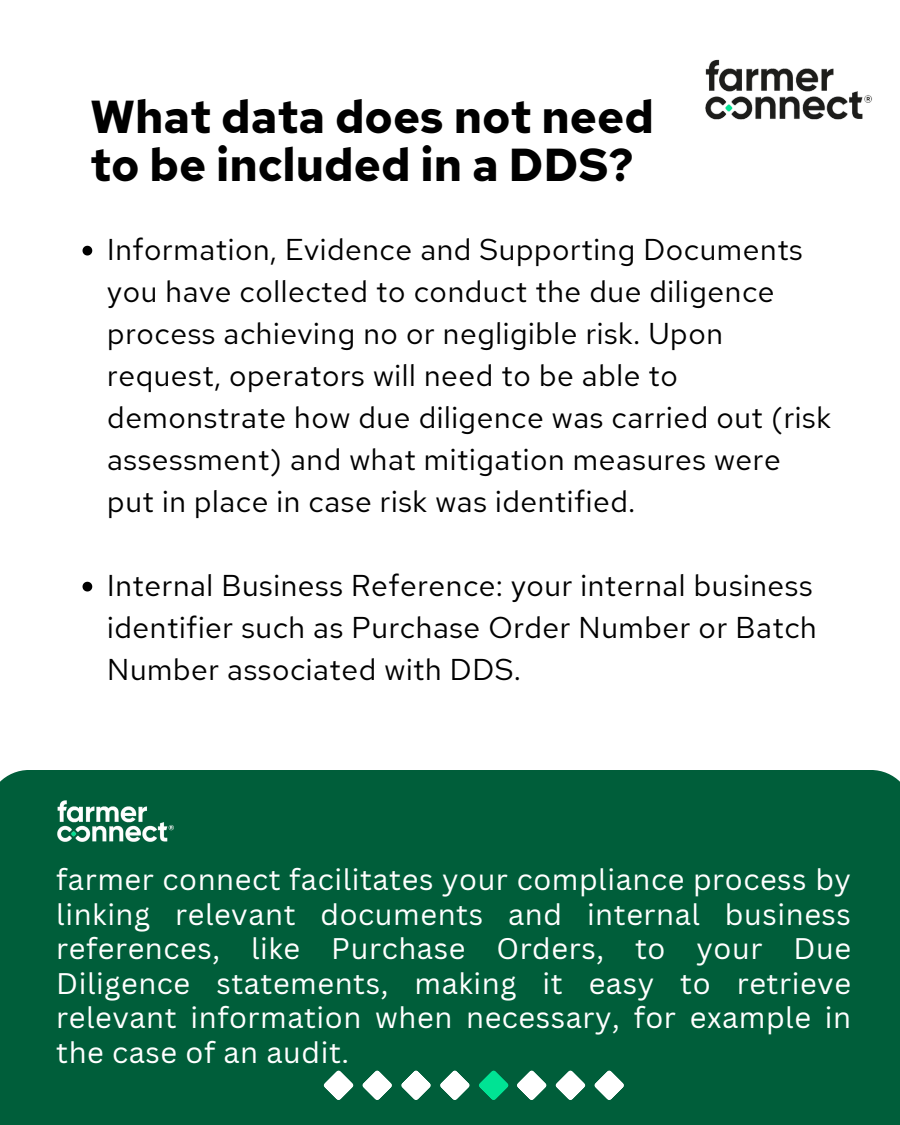
<style>
.page{position:relative;width:900px;height:1125px;background:#fff}
.page>*{position:absolute;margin:0;border:0;box-sizing:border-box;transform-origin:0 0}
.t1{font:700 46px/48px "Red Hat Text";color:#000}
.t2{font:30px/42px "Red Hat Text";letter-spacing:.02em;color:#000}
.t3{font:29px/34.5px "Canva Sans";letter-spacing:.02em;color:#fff;text-align:justify}
</style>
<div class="page">
<img style="left:705px;top:59px;width:167px;height:61px">
<svg style="left:83px;top:246px;width:9px;height:10px"></svg>
<svg style="left:83px;top:582px;width:9px;height:10px"></svg>
<div style="left:0;top:770px;width:900px;height:355px;background:#005e3a"></div>
<svg style="left:324px;top:1071px;width:29px;height:29px"></svg>
<svg style="left:363px;top:1071px;width:29px;height:29px"></svg>
<svg style="left:401px;top:1071px;width:30px;height:29px"></svg>
<svg style="left:440px;top:1071px;width:30px;height:29px"></svg>
<svg style="left:479px;top:1071px;width:29px;height:29px"></svg>
<svg style="left:517px;top:1071px;width:29px;height:29px"></svg>
<svg style="left:556px;top:1071px;width:29px;height:29px"></svg>
<svg style="left:595px;top:1071px;width:29px;height:29px"></svg>
<img style="left:56px;top:799px;width:119px;height:44px">
<p class="t1" style="left:90px;top:93px;width:566px">What data does not need to be included in a DDS?</p>
<h1 class="t2" style="left:107px;top:228px;width:725px">Information, Evidence and Supporting Documents you have collected to conduct the due diligence process achieving no or negligible risk. Upon request, operators will need to be able to demonstrate how due diligence was carried out (risk assessment) and what mitigation measures were put in place in case risk was identified.</h1>
<p class="t2" style="left:107px;top:564px;width:711px">Internal Business Reference: your internal business identifier such as Purchase Order Number or Batch<br>Number associated with DDS.</p>
<p class="t3" style="left:56px;top:862px;width:796px">farmer connect facilitates your compliance process by linking relevant documents and internal business references, like Purchase Orders, to your Due Diligence statements, making it easy to retrieve relevant information when necessary, for example in the case of an audit.</p>
</div>
